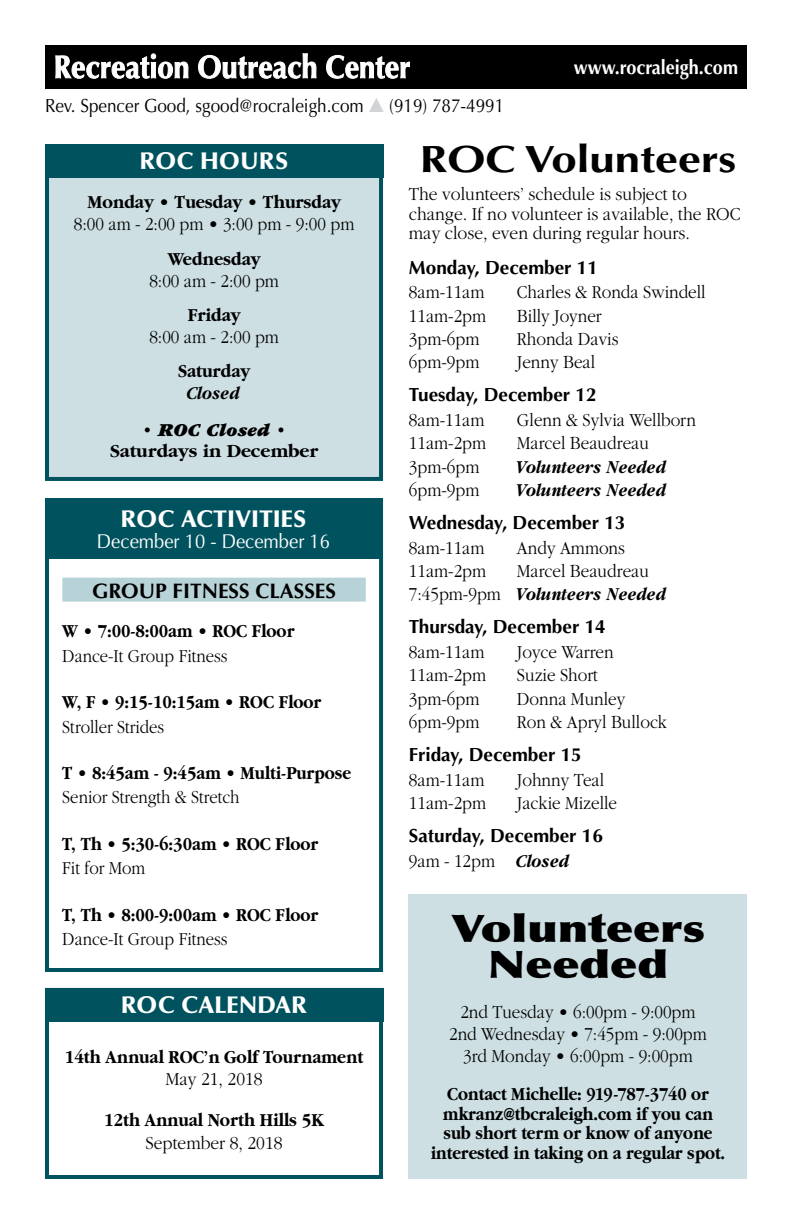
<style>
.page{position:relative;width:792px;height:1224px;background:#fff}
.page>*{position:absolute;margin:0;border:0;box-sizing:border-box;transform-origin:0 0}
.t1{font:900 38px/36px "Optima";letter-spacing:-.005em;color:#000;text-align:center;scale:1.25 1}
.t2{font:700 38px "Optima";color:#000;scale:1.2 1}
.t3{font:900 24px "Optima";letter-spacing:.005em;color:#fff}
.t4{font:700 21px "Optima";color:#000}
.t5{font:20px "Optima";color:#fff;scale:.92 1}
.t6{font:700 20px "Optima";color:#fff;scale:.9 1}
.t7{font:300 19px/22px "Garamond";color:#000;text-align:center;scale:.9 1}
.t8{font:300 19px/19.6px "Garamond";color:#000;scale:.92 1}
.t9{font:700 19px "Garamond";letter-spacing:-.005em;color:#000;scale:.88 1}
.t10{font:700 19px/19.6px "Garamond";letter-spacing:-.005em;color:#000;text-align:center;scale:.87 1}
.t11{font:700 19px "Optima";color:#000}
.t12{font:300 19px "Garamond";color:#000;scale:.88 1}
.t13{font:700 19px "Garamond";letter-spacing:-.005em;color:#000;scale:.9 1}
.t14{font:19px "Optima";color:#000;scale:.9 1}
.t15{font:700 19px "Garamond";letter-spacing:-.005em;color:#000;scale:.92 1}
.t16{font:italic 700 19px "Garamond";letter-spacing:.005em;color:#000;scale:.88 1}
.t17{font:700 19px "Garamond";letter-spacing:-.005em;color:#000}
.t18{font:italic 900 19px "Garamond";letter-spacing:.005em;color:#000}
.s1{color:#d1d3d4}
.s2{font-weight:700;font-style:italic}
</style>
<div class="page">
<div style="left:45px;top:45px;width:702px;height:43px;background:#000"></div>
<svg style="left:55px;top:53px;width:133px;height:26px"></svg>
<svg style="left:198px;top:53px;width:118px;height:26px"></svg>
<svg style="left:326px;top:55px;width:84px;height:24px"></svg>
<div style="left:409px;top:894px;width:338px;height:285px;background:#cddfe2"></div>
<div style="left:45px;top:498px;width:338px;height:474px;border:4px solid #00535e"></div>
<div style="left:45px;top:498px;width:337px;height:61px;background:#00535e"></div>
<div style="left:62px;top:578px;width:304px;height:24px;background:#b8d3d7"></div>
<div style="left:45px;top:988px;width:338px;height:191px;border:4px solid #00535e"></div>
<div style="left:45px;top:988px;width:338px;height:33px;background:#00535e"></div>
<div style="left:45px;top:144px;width:338px;height:337px;background:#cddfe2;border:4px solid #00535e"></div>
<div style="left:45px;top:144px;width:338px;height:33px;background:#00535e"></div>
<p class="t14" style="left:45px;top:95px;width:512px">Rev. Spencer Good, sgood@rocraleigh.com <span class="s1">▲</span> (919) 787-4991</p>
<p class="t6" style="left:574px;top:55px;width:184px">www.rocraleigh.com</p>
<p class="t3" style="left:140px;top:147px;width:150px">ROC HOURS</p>
<p class="t15" style="left:87px;top:192px;width:277px">Monday • Tuesday • Thursday</p>
<p class="t7" style="left:74px;top:213px;width:313px">8:00 am - 2:00 pm • 3:00 pm - 9:00 pm</p>
<p class="t15" style="left:168px;top:248px;width:102px">Wednesday</p>
<p class="t7" style="left:149px;top:270px;width:146px">8:00 am - 2:00 pm</p>
<p class="t15" style="left:188px;top:304px;width:59px">Friday</p>
<p class="t7" style="left:149px;top:326px;width:146px">8:00 am - 2:00 pm</p>
<p class="t15" style="left:178px;top:360px;width:80px">Saturday</p>
<p class="t16" style="left:188px;top:383px;width:62px">Closed</p>
<p class="t18" style="left:143px;top:420px;width:145px">• ROC Closed •</p>
<p class="t17" style="left:110px;top:441px;width:210px">Saturdays in December</p>
<p class="t3" style="left:121px;top:504px;width:77px">ROC ACT</p>
<p class="t3" style="left:227px;top:504px;width:81px">IVITIES</p>
<p class="t5" style="left:97px;top:529px;width:255px">December 10 - December 16</p>
<p class="t4" style="left:92px;top:578px;width:190px">Group Fitness Class</p>
<p class="t4" style="left:315px;top:578px;width:20px">es</p>
<p class="t9" style="left:62px;top:621px;width:265px">W • 7:00-8:00am • ROC Floor</p>
<p class="t12" style="left:62px;top:645px;width:189px">Dance-It Group Fitness</p>
<p class="t9" style="left:62px;top:692px;width:296px">W, F • 9:15-10:15am • ROC Floor</p>
<p class="t12" style="left:62px;top:716px;width:117px">Stroller Strides</p>
<p class="t9" style="left:62px;top:763px;width:330px">T • 8:45am - 9:45am • Multi-Purpose</p>
<p class="t12" style="left:62px;top:787px;width:203px">Senior Strength &amp; Stretch</p>
<p class="t9" style="left:62px;top:833px;width:292px">T, Th • 5:30-6:30am • ROC Floor</p>
<p class="t12" style="left:62px;top:858px;width:96px">Fit for Mom</p>
<p class="t9" style="left:62px;top:904px;width:292px">T, Th • 8:00-9:00am • ROC Floor</p>
<p class="t12" style="left:62px;top:929px;width:189px">Dance-It Group Fitness</p>
<p class="t3" style="left:121px;top:991px;width:188px">ROC CALENDAR</p>
<p class="t13" style="left:65px;top:1046px;width:333px">14th Annual ROC’n Golf Tournament</p>
<p class="t8" style="left:165px;top:1070px;width:107px">May 21, 2018</p>
<p class="t13" style="left:104px;top:1110px;width:246px">12th Annual North Hills 5K</p>
<p class="t8" style="left:145px;top:1133px;width:150px">September 8, 2018</p>
<h1 class="t2" style="left:420px;top:137px;width:265px">ROC Volunteers</h1>
<p class="t8" style="left:409px;top:184px;width:362px">The volunteers’ schedule is subject to change. If no volunteer is available, the ROC may close, even during regular hours.</p>
<p class="t11" style="left:409px;top:256px;width:191px">Monday, December 11</p>
<p class="t7" style="left:409px;top:281px;width:85px">8am-11am</p>
<p class="t7" style="left:517px;top:281px;width:211px">Charles &amp; Ronda Swindell</p>
<p class="t7" style="left:409px;top:305px;width:87px">11am-2pm</p>
<p class="t7" style="left:517px;top:305px;width:96px">Billy Joyner</p>
<p class="t7" style="left:409px;top:328px;width:80px">3pm-6pm</p>
<p class="t7" style="left:517px;top:328px;width:114px">Rhonda Davis</p>
<p class="t7" style="left:409px;top:351px;width:80px">6pm-9pm</p>
<p class="t7" style="left:517px;top:351px;width:89px">Jenny Beal</p>
<p class="t11" style="left:409px;top:384px;width:189px">Tuesday, December 12</p>
<p class="t7" style="left:409px;top:409px;width:85px">8am-11am</p>
<p class="t7" style="left:517px;top:409px;width:200px">Glenn &amp; Sylvia Wellborn</p>
<p class="t7" style="left:409px;top:432px;width:87px">11am-2pm</p>
<p class="t7" style="left:517px;top:432px;width:148px">Marcel Beaudreau</p>
<p class="t7" style="left:409px;top:456px;width:80px">3pm-6pm</p>
<p class="t16" style="left:517px;top:456px;width:172px">Volunteers Needed</p>
<p class="t7" style="left:409px;top:479px;width:80px">6pm-9pm</p>
<p class="t16" style="left:517px;top:480px;width:172px">Volunteers Needed</p>
<p class="t11" style="left:409px;top:511px;width:218px">Wednesday, December 13</p>
<p class="t7" style="left:409px;top:537px;width:85px">8am-11am</p>
<p class="t7" style="left:517px;top:537px;width:122px">Andy Ammons</p>
<p class="t7" style="left:409px;top:560px;width:87px">11am-2pm</p>
<p class="t7" style="left:409px;top:559px;width:288px;line-height:23.4px;text-align:left;text-indent:108px">Marcel Beaudreau<br>7:45pm-9pm <span class="s2">Volunteers Needed</span></p>
<p class="t11" style="left:409px;top:616px;width:198px">Thursday, December 14</p>
<p class="t7" style="left:409px;top:641px;width:85px">8am-11am</p>
<p class="t7" style="left:517px;top:641px;width:109px">Joyce Warren</p>
<p class="t7" style="left:409px;top:664px;width:87px">11am-2pm</p>
<p class="t7" style="left:517px;top:664px;width:92px">Suzie Short</p>
<p class="t7" style="left:409px;top:688px;width:80px">3pm-6pm</p>
<p class="t7" style="left:517px;top:688px;width:122px">Donna Munley</p>
<p class="t7" style="left:409px;top:711px;width:80px">6pm-9pm</p>
<p class="t7" style="left:517px;top:711px;width:168px">Ron &amp; Apryl Bullock</p>
<p class="t11" style="left:409px;top:743px;width:174px">Friday, December 15</p>
<p class="t7" style="left:409px;top:769px;width:85px">8am-11am</p>
<p class="t7" style="left:517px;top:769px;width:98px">Johnny Teal</p>
<p class="t7" style="left:409px;top:792px;width:87px">11am-2pm</p>
<p class="t7" style="left:517px;top:792px;width:113px">Jackie Mizelle</p>
<p class="t11" style="left:409px;top:824px;width:196px">Saturday, December 16</p>
<p class="t7" style="left:409px;top:850px;width:181px">9am - 12pm <span class="s2">Closed</span></p>
<h1 class="t1" style="left:451px;top:911px;width:205px">Volunteers<br>Needed</h1>
<p class="t7" style="left:449px;top:1002px;width:288px">2nd Tuesday • 6:00pm - 9:00pm<br>2nd Wednesday • 7:45pm - 9:00pm<br>3rd Monday • 6:00pm - 9:00pm</p>
<p class="t10" style="left:431px;top:1084px;width:340px">Contact Michelle: 919-787-3740 or mkranz@tbcraleigh.com if you can sub short term or know of anyone interested in taking on a regular spot.</p>
</div>
